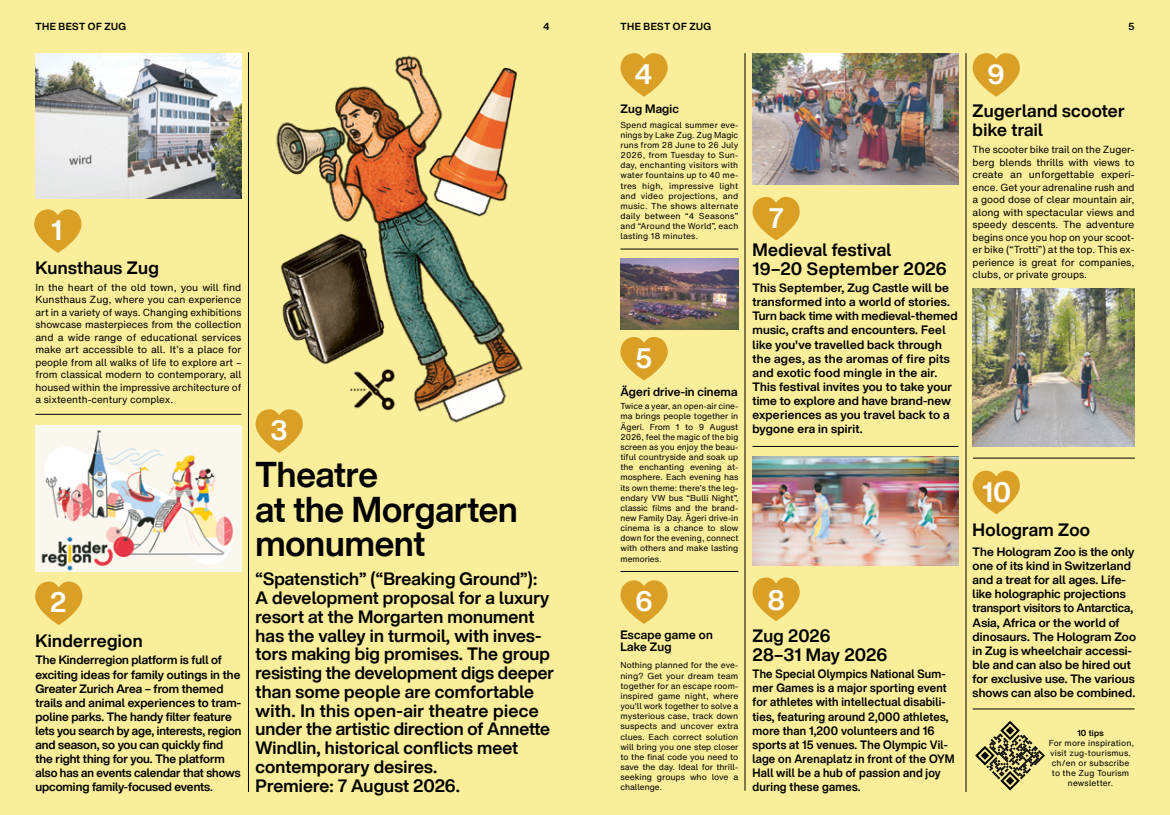
<style>
.page{position:relative;width:1170px;height:815px;background:#fff}
.page>*{position:absolute;margin:0;border:0;box-sizing:border-box;transform-origin:0 0}
.t1{font:700 35px/34.4px "Helvetica Now Display";letter-spacing:-.005em;color:#000}
.t2{font:700 27.5px "Helvetica Now Display";color:#fff}
.t3{font:700 17.5px/18.8px "Helvetica Now Display";letter-spacing:.01em;color:#000}
.t4{font:700 11.88px/14px "Helvetica Now Display";letter-spacing:.01em;color:#000}
.t5{font:700 11.88px/14px "Helvetica Now Display";letter-spacing:.01em;color:#000;scale:.95 1}
.t6{font:10px/12.5px "Helvetica Now Text";color:#000;text-align:justify}
.t7{font:700 10px "Helvetica Now Display";letter-spacing:.05em;color:#000}
.t8{font:8.5px/10.1px "Helvetica Now Text";letter-spacing:.015em;color:#000;text-align:justify}
.t9{font:700 8.5px "Helvetica Now Display";letter-spacing:.03em;color:#000}
</style>
<div class="page">
<div style="left:0;top:0;width:1169px;height:815px;background:#faee9a"></div>
<img style="left:752px;top:456px;width:205px;height:110px">
<img style="left:752px;top:53px;width:205px;height:131px">
<img style="left:35px;top:54px;width:206px;height:145px">
<img style="left:35px;top:425px;width:206px;height:147px">
<img style="left:276px;top:55px;width:247px;height:368px">
<img style="left:972px;top:288px;width:162px;height:159px">
<img style="left:620px;top:258px;width:118px;height:72px">
<hr style="left:248px;top:52px;width:1px;height:740px;background:#000">
<hr style="left:744px;top:53px;width:1px;height:738px;background:#000">
<hr style="left:965px;top:53px;width:1px;height:739px;background:#000">
<hr style="left:35px;top:414px;width:206px;height:1px;background:#000">
<hr style="left:620px;top:571px;width:118px;height:1px;background:#000">
<hr style="left:752px;top:446px;width:206px;height:1px;background:#000">
<hr style="left:972px;top:458px;width:162px;height:1px;background:#000">
<hr style="left:972px;top:708px;width:162px;height:1px;background:#000">
<svg style="left:35px;top:582px;width:47px;height:43px"></svg>
<svg style="left:34px;top:209px;width:47px;height:44px"></svg>
<svg style="left:255px;top:409px;width:48px;height:44px"></svg>
<svg style="left:620px;top:580px;width:47px;height:44px"></svg>
<svg style="left:972px;top:53px;width:47px;height:43px"></svg>
<svg style="left:752px;top:578px;width:47px;height:43px"></svg>
<svg style="left:972px;top:471px;width:47px;height:43px"></svg>
<svg style="left:752px;top:197px;width:47px;height:43px"></svg>
<svg style="left:975px;top:721px;width:69px;height:70px"></svg>
<svg style="left:620px;top:337px;width:47px;height:43px"></svg>
<hr style="left:620px;top:249px;width:118px;height:1px;background:#000">
<svg style="left:620px;top:53px;width:47px;height:43px"></svg>
<p class="t7" style="left:35px;top:19px;width:92px">THE BEST OF ZUG</p>
<p class="t7" style="left:620px;top:20px;width:92px">THE BEST OF ZUG</p>
<p class="t7" style="left:543px;top:19px;width:8px">4</p>
<p class="t7" style="left:1127px;top:20px;width:8px">5</p>
<h2 class="t2" style="left:635px;top:55px;width:19px">4</h2>
<h2 class="t2" style="left:51px;top:211px;width:12px">1</h2>
<h3 class="t3" style="left:35px;top:258px;width:125px">Kunsthaus Zug</h3>
<h3 class="t4" style="left:620px;top:102px;width:60px">Zug Magic</h3>
<p class="t8" style="left:620px;top:119px;width:119px">Spend magical summer eve&shy;nings by Lake Zug. Zug Magic runs from 28 June to 26 July 2026, from Tuesday to Sun&shy;day, enchanting visitors with water fountains up to 40 me&shy;tres high, impressive light and video projections, and music. The shows alternate daily between “4 Seasons” and “Around the World”, each lasting 18 minutes.</p>
<h2 class="t2" style="left:769px;top:199px;width:16px">7</h2>
<h3 class="t3" style="left:752px;top:240px;width:196px">Medieval festival<br>19–20 September 2026</h3>
<p class="t6" style="left:35px;top:281px;width:207px">In the heart of the old town, you will find Kunsthaus Zug, where you can experience art in a variety of ways. Changing exhibitions showcase masterpieces from the collection and a wide range of educational services make art accessible to all. It’s a place for people from all walks of life to explore art – from classical modern to contemporary, all housed within the impressive architecture of a sixteenth-century complex.</p>
<p class="t4" style="left:752px;top:281px;width:206px">This September, Zug Castle will be transformed into a world of stories.<br>Turn back time with medieval-themed music, crafts and encounters. Feel like you've travelled back through the ages, as the aromas of fire pits and exotic food mingle in the air.<br>This festival invites you to take your time to explore and have brand-new experiences as you travel back to a bygone era in spirit.</p>
<h2 class="t2" style="left:635px;top:339px;width:18px">5</h2>
<h3 class="t4" style="left:620px;top:385px;width:118px">Ägeri drive-in cinema</h3>
<p class="t8" style="left:620px;top:401px;width:119px">Twice a year, an open-air cine&shy;ma brings people together in Ägeri. From 1 to 9 August 2026, feel the magic of the big screen as you enjoy the beau&shy;tiful countryside and soak up the enchanting evening at&shy;mosphere. Each evening has its own theme: there’s the leg&shy;endary VW bus “Bulli Night”, classic films and the brand&shy;new Family Day. Ägeri drive-in cinema is a chance to slow down for the evening, connect with others and make lasting memories.</p>
<h2 class="t2" style="left:270px;top:411px;width:18px">3</h2>
<h1 class="t1" style="left:255px;top:458px;width:264px">Theatre<br>at the Morgarten monument</h1>
<p class="t3" style="left:255px;top:570px;width:300px">“Spatenstich” (“Breaking Ground”):<br>A development proposal for a luxury resort at the Morgarten monument has the valley in turmoil, with inves&shy;tors making big promises. The group resisting the development digs deeper than some people are comfortable with. In this open-air theatre piece under the artistic direction of Annette Windlin, historical conflicts meet contemporary desires.<br>Premiere: 7 August 2026.</p>
<h2 class="t2" style="left:767px;top:581px;width:18px">8</h2>
<h2 class="t2" style="left:635px;top:582px;width:19px">6</h2>
<h2 class="t2" style="left:50px;top:584px;width:18px">2</h2>
<h3 class="t3" style="left:752px;top:627px;width:136px">Zug 2026<br>28–31 May 2026</h3>
<h3 class="t4" style="left:620px;top:627px;width:94px">Escape game on</h3>
<h3 class="t3" style="left:35px;top:631px;width:109px">Kinderregion</h3>
<h3 class="t4" style="left:620px;top:640px;width:53px">Lake Zug</h3>
<p class="t4" style="left:35px;top:653px;width:207px">The Kinderregion platform is full of exciting ideas for family outings in the Greater Zurich Area – from themed trails and animal experiences to tram&shy;poline parks. The handy filter feature lets you search by age, interests, region and season, so you can quickly find the right thing for you. The platform also has an events calendar that shows upcoming family-focused events.</p>
<p class="t8" style="left:620px;top:660px;width:119px">Nothing planned for the eve&shy;ning? Get your dream team together for an escape room&shy;inspired game night, where you'll work together to solve a mysterious case, track down suspects and uncover extra clues. Each correct solution will bring you one step closer to the final code you need to save the day. Ideal for thrill&shy;seeking groups who love a challenge.</p>
<p class="t5" style="left:752px;top:667px;width:214px">The Special Olympics National Sum&shy;mer Games is a major sporting event for athletes with intellectual disabili&shy;ties, featuring around 2,000 athletes, more than 1,200 volunteers and 16 sports at 15 venues. The Olympic Vil&shy;lage on Arenaplatz in front of the OYM Hall will be a hub of passion and joy during these games.</p>
<h2 class="t2" style="left:987px;top:55px;width:19px">9</h2>
<h3 class="t3" style="left:972px;top:102px;width:154px">Zugerland scooter bike trail</h3>
<p class="t6" style="left:972px;top:143px;width:163px">The scooter bike trail on the Zuger&shy;berg blends thrills with views to create an unforgettable experi&shy;ence. Get your adrenaline rush and a good dose of clear mountain air, along with spectacular views and speedy descents. The adventure begins once you hop on your scoot&shy;er bike (“Trotti”) at the top. This ex&shy;perience is great for companies, clubs, or private groups.</p>
<h2 class="t2" style="left:981px;top:473px;width:30px">10</h2>
<h3 class="t3" style="left:972px;top:520px;width:119px">Hologram Zoo</h3>
<p class="t4" style="left:972px;top:545px;width:165px">The Hologram Zoo is the only one of its kind in Switzerland and a treat for all ages. Life&shy;like holographic projections transport visitors to Antarctica,<br>Asia, Africa or the world of dinosaurs. The Hologram Zoo in Zug is wheelchair accessi&shy;ble and can also be hired out for exclusive use. The various shows can also be combined.</p>
<p class="t9" style="left:1077px;top:727px;width:28px">10 tips</p>
<p class="t8" style="left:1048px;top:737px;width:87px;text-align:center">For more inspiration, visit zug-tourismus. ch/en or subscribe to the Zug Tourism newsletter.</p>
</div>
